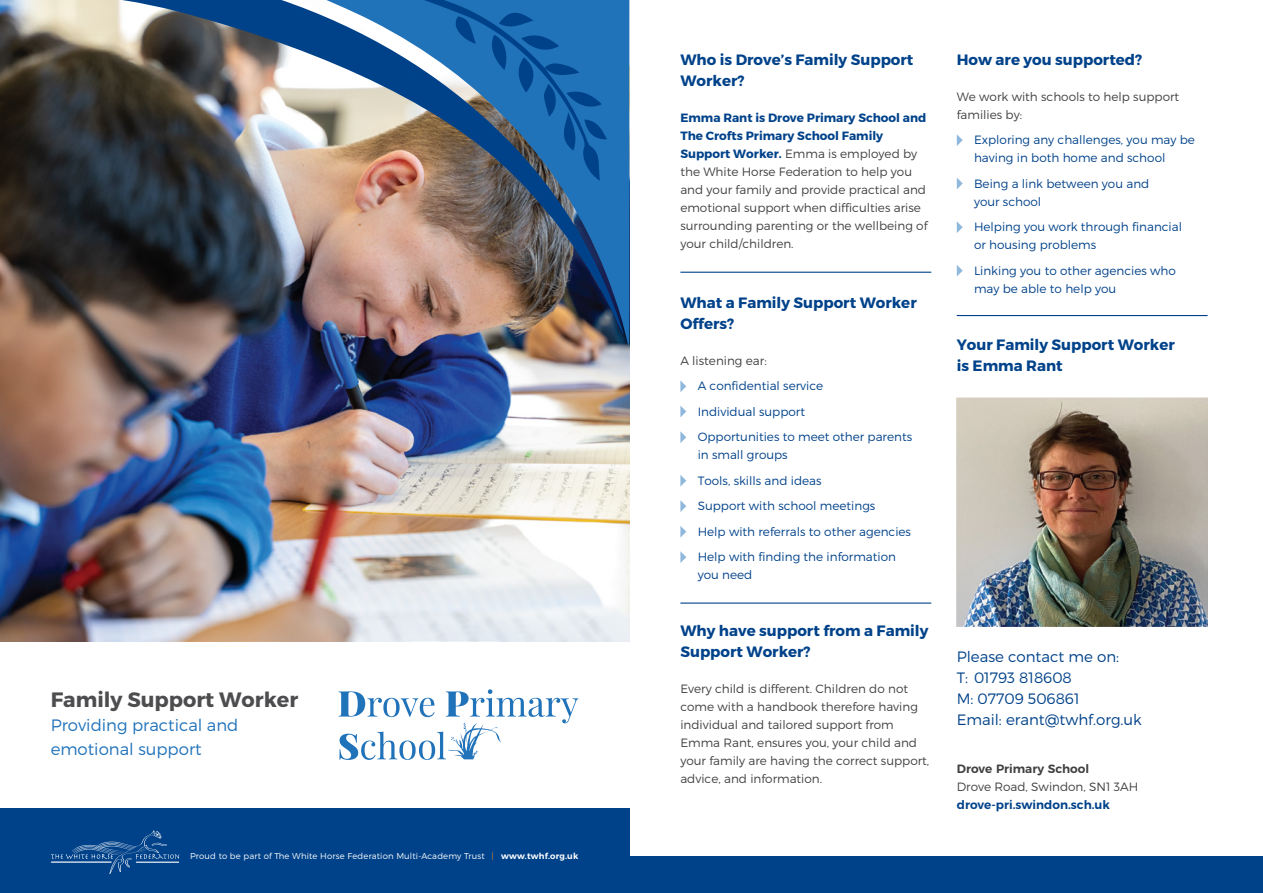
<style>
.page{position:relative;width:1263px;height:893px;background:#fff}
.page>*{position:absolute;margin:0;border:0;box-sizing:border-box;transform-origin:0 0}
.t1{font:700 20.85px "Montserrat";color:#4d4d4f}
.t2{font:300 16.5px/24px "Montserrat";color:#2072b9}
.t3{font:700 15px/21px "Montserrat";color:#00428a}
.t4{font:300 15px/21px "Montserrat";color:#00428a}
.t5{font:300 12px/18px "Montserrat";color:#414042}
.t6{font:300 12px/25.5px "Montserrat";color:#00428a}
.t7{font:600 12px "Montserrat";color:#00428a}
.t8{font:600 12px "Montserrat";color:#414042}
.t9{font:300 8.4px "Montserrat";letter-spacing:.02em;color:#fff}
.s1{color:#f7941e}
.s2{font-weight:600}
.s3{font-weight:700;color:#00428a}
</style>
<div class="page">
<div style="left:0;top:809px;width:629px;height:84px;background:#00428a"></div>
<img style="left:0;top:0;width:629px;height:642px">
<img style="left:300px;top:0;width:329px;height:346px">
<img style="left:2px;top:0;width:622px;height:335px">
<svg style="left:611px;top:287px;width:2px;height:7px"></svg>
<svg style="left:591px;top:273px;width:9px;height:15px"></svg>
<svg style="left:380px;top:0;width:227px;height:206px;background:#416e9a"></svg>
<div style="left:629px;top:856px;width:634px;height:37px;background:#00428a"></div>
<hr style="left:680px;top:272px;width:251px;height:1px;background:#00428a">
<hr style="left:957px;top:315px;width:250px;height:1px;background:#00428a">
<hr style="left:680px;top:602px;width:251px;height:2px;background:#00428a">
<svg style="left:680px;top:380px;width:6px;height:12px"></svg>
<svg style="left:680px;top:406px;width:6px;height:11px"></svg>
<svg style="left:680px;top:431px;width:6px;height:12px"></svg>
<svg style="left:680px;top:475px;width:6px;height:12px"></svg>
<svg style="left:680px;top:500px;width:6px;height:12px"></svg>
<svg style="left:680px;top:526px;width:6px;height:12px"></svg>
<svg style="left:680px;top:551px;width:6px;height:12px"></svg>
<svg style="left:957px;top:134px;width:6px;height:12px"></svg>
<svg style="left:957px;top:178px;width:6px;height:11px"></svg>
<svg style="left:957px;top:221px;width:6px;height:12px"></svg>
<svg style="left:957px;top:265px;width:6px;height:11px"></svg>
<svg style="left:51px;top:830px;width:128px;height:44px"></svg>
<svg style="left:339px;top:689px;width:239px;height:71px"></svg>
<img style="left:956px;top:398px;width:252px;height:228px">
<h1 class="t1" style="left:51px;top:687px;width:249px">Family Support Worker</h1>
<h2 class="t2" style="left:51px;top:713px;width:189px">Providing practical and emotional support</h2>
<p class="t9" style="left:190px;top:851px;width:390px">Proud to be part of The White Horse Federation Multi-Academy Trust <span class="s1">|</span> <span class="s2">www.twhf.org.uk</span></p>
<p class="t3" style="left:680px;top:49px;width:235px">Who is Drove’s Family Support<br>Worker?</p>
<p class="t5" style="left:680px;top:108px;width:249px"><span class="s3">Emma Rant is Drove Primary School and The Crofts Primary School Family Support Worker.</span> Emma is employed by the White Horse Federation to help you and your family and provide practical and emotional support when difficulties arise surrounding parenting or the wellbeing of your child/children.</p>
<p class="t3" style="left:680px;top:292px;width:238px">What a Family Support Worker<br>Offers?</p>
<p class="t5" style="left:680px;top:351px;width:88px">A listening ear:</p>
<p class="t6" style="left:698px;top:373px;width:216px">A confidential service<br>Individual support<br>Opportunities to meet other parents</p>
<p class="t6" style="left:698px;top:442px;width:215px">in small groups<br>Tools, skills and ideas<br>Support with school meetings<br>Help with referrals to other agencies<br>Help with finding the information</p>
<p class="t6" style="left:698px;top:562px;width:56px">you need</p>
<p class="t3" style="left:680px;top:621px;width:250px">Why have support from a Family<br>Support Worker?</p>
<p class="t5" style="left:680px;top:680px;width:250px">Every child is different. Children do not come with a handbook therefore having individual and tailored support from Emma Rant, ensures you, your child and your family are having the correct support, advice, and information.</p>
<p class="t3" style="left:957px;top:49px;width:187px">How are you supported?</p>
<p class="t5" style="left:957px;top:87px;width:224px">We work with schools to help support families by:</p>
<p class="t6" style="left:974px;top:131px;width:222px;line-height:18px">Exploring any challenges, you may be having in both home and school</p>
<p class="t6" style="left:974px;top:174px;width:177px;line-height:18px">Being a link between you and your school</p>
<p class="t6" style="left:974px;top:218px;width:210px;line-height:18px">Helping you work through financial or housing problems</p>
<p class="t6" style="left:974px;top:261px;width:203px;line-height:18px">Linking you to other agencies who may be able to help you</p>
<p class="t3" style="left:957px;top:334px;width:220px">Your Family Support Worker is Emma Rant</p>
<p class="t4" style="left:957px;top:646px;width:187px">Please contact me on:<br>T: 01793 818608<br>M: 07709 506861<br>Email: erant@twhf.org.uk</p>
<p class="t8" style="left:957px;top:759px;width:134px">Drove Primary School</p>
<p class="t5" style="left:957px;top:777px;width:183px">Drove Road, Swindon, SN1 3AH</p>
<p class="t7" style="left:957px;top:795px;width:155px">drove-pri.swindon.sch.uk</p>
</div>
